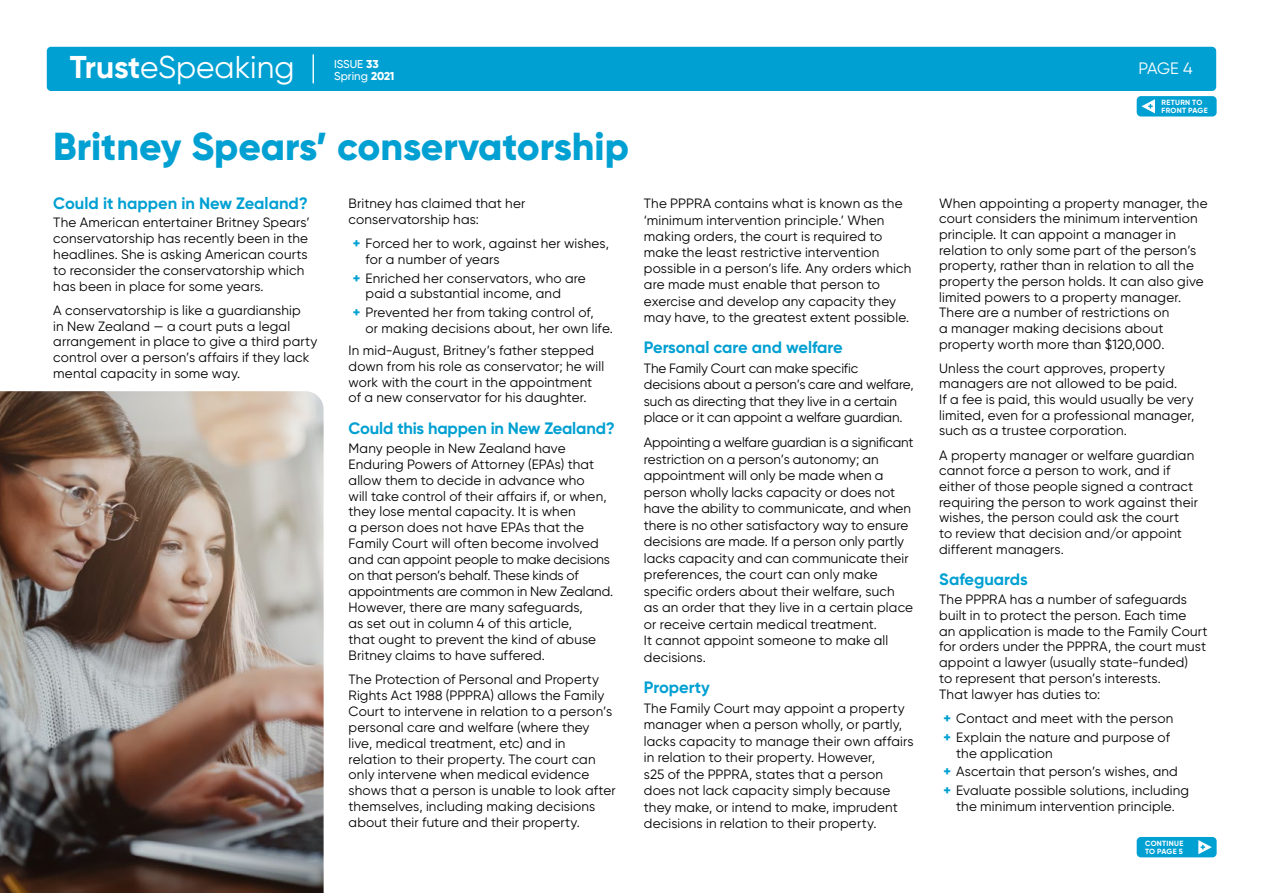
<style>
.page{position:relative;width:1263px;height:893px;background:#fff}
.page>*{position:absolute;margin:0;border:0;box-sizing:border-box;transform-origin:0 0}
.t1{font:800 39px "Gilroy";color:#00a0d2}
.t2{font:31.5px "Gilroy";color:#fff}
.t3{font:700 16.5px "Gilroy";letter-spacing:-.005em;color:#00a0d2}
.t4{font:16.5px "Gilroy";color:#fff}
.t5{font:13.5px/15.8px "Gilroy";letter-spacing:.01em;color:#000}
.t6{font:500 11.4px/12.5px "Gilroy";color:#fff}
.t7{font:700 7.5px/7.5px "Gilroy";letter-spacing:.035em;color:#fff}
.s1{font-weight:700}
.s2{font-weight:800}
.s3{font-weight:800;color:#00a0d2}
</style>
<div class="page">
<img style="left:0;top:391px;width:324px;height:502px">
<div style="left:47px;top:47px;width:1169px;height:44px;background:#00a0d2;border-radius:4px"></div>
<div style="left:1137px;top:96px;width:79px;height:21px;background:#00a0d2;border-radius:4px"></div>
<svg style="left:1141px;top:99px;width:14px;height:14px"></svg>
<svg style="left:313px;top:55px;width:1px;height:28px"></svg>
<div style="left:1137px;top:837px;width:79px;height:20px;background:#00a0d2;border-radius:4px"></div>
<svg style="left:1198px;top:840px;width:14px;height:14px"></svg>
<h2 class="t2" style="left:70px;top:48px;width:226px"><span class="s1">Trust</span>eSpeaking</h2>
<p class="t4" style="left:1138px;top:58px;width:56px">PAGE 4</p>
<p class="t7" style="left:1161px;top:99px;width:48px">RETURN TO<br>FRONT PAGE</p>
<p class="t6" style="left:334px;top:57px;width:62px">ISSUE <span class="s2">33<br></span>Spring <span class="s2">2021</span></p>
<h1 class="t1" style="left:53px;top:122px;width:577px">Britney Spears’ conservatorship</h1>
<p class="t3" style="left:53px;top:192px;width:256px">Could it happen in New Zealand?</p>
<p class="t5" style="left:53px;top:215px;width:258px">The American entertainer Britney Spears’ conservatorship has recently been in the headlines. She is asking American courts to reconsider the conservatorship which has been in place for some years.</p>
<p class="t5" style="left:53px;top:302px;width:266px">A conservatorship is like a guardianship<br>in New Zealand — a court puts a legal arrangement in place to give a third party control over a person’s affairs if they lack mental capacity in some way.</p>
<p class="t5" style="left:349px;top:195px;width:178px">Britney has claimed that her conservatorship has:</p>
<p class="t5" style="left:366px;top:235px;width:245px;text-indent:-13px"><span class="s3">+</span> Forced her to work, against her wishes, for a number of years</p>
<p class="t5" style="left:366px;top:270px;width:222px;text-indent:-13px"><span class="s3">+</span> Enriched her conservators, who are paid a substantial income, and</p>
<p class="t5" style="left:366px;top:305px;width:249px;text-indent:-13px"><span class="s3">+</span> Prevented her from taking control of,<br>or making decisions about, her own life.</p>
<p class="t5" style="left:349px;top:342px;width:257px">In mid-August, Britney’s father stepped down from his role as conservator; he will work with the court in the appointment of a new conservator for his daughter.</p>
<p class="t3" style="left:349px;top:418px;width:268px">Could this happen in New Zealand?</p>
<p class="t5" style="left:349px;top:440px;width:266px">Many people in New Zealand have Enduring Powers of Attorney (EPAs) that allow them to decide in advance who<br>will take control of their affairs if, or when, they lose mental capacity. It is when<br>a person does not have EPAs that the Family Court will often become involved and can appoint people to make decisions on that person’s behalf. These kinds of appointments are common in New Zealand.<br>However, there are many safeguards,<br>as set out in column 4 of this article,<br>that ought to prevent the kind of abuse Britney claims to have suffered.</p>
<p class="t5" style="left:349px;top:671px;width:269px">The Protection of Personal and Property Rights Act 1988 (PPPRA) allows the Family Court to intervene in relation to a person’s personal care and welfare (where they live, medical treatment, etc) and in relation to their property. The court can only intervene when medical evidence shows that a person is unable to look after themselves, including making decisions about their future and their property.</p>
<p class="t5" style="left:644px;top:195px;width:269px;line-height:16.2px">The PPPRA contains what is known as the ‘minimum intervention principle.’ When making orders, the court is required to make the least restrictive intervention possible in a person’s life. Any orders which are made must enable that person to exercise and develop any capacity they may have, to the greatest extent possible.</p>
<p class="t3" style="left:644px;top:337px;width:200px">Personal care and welfare</p>
<p class="t5" style="left:644px;top:360px;width:271px;line-height:16.5px">The Family Court can make specific decisions about a person’s care and welfare, such as directing that they live in a certain place or it can appoint a welfare guardian.</p>
<p class="t5" style="left:644px;top:434px;width:271px;line-height:16.5px">Appointing a welfare guardian is a significant restriction on a person’s autonomy; an appointment will only be made when a person wholly lacks capacity or does not have the ability to communicate, and when there is no other satisfactory way to ensure decisions are made. If a person only partly lacks capacity and can communicate their preferences, the court can only make specific orders about their welfare, such<br>as an order that they live in a certain place or receive certain medical treatment.<br>It cannot appoint someone to make all decisions.</p>
<p class="t3" style="left:644px;top:677px;width:67px">Property</p>
<p class="t5" style="left:644px;top:700px;width:271px;line-height:16.5px">The Family Court may appoint a property manager when a person wholly, or partly, lacks capacity to manage their own affairs in relation to their property. However,<br>s25 of the PPPRA, states that a person does not lack capacity simply because they make, or intend to make, imprudent decisions in relation to their property.</p>
<p class="t5" style="left:939px;top:195px;width:270px">When appointing a property manager, the court considers the minimum intervention principle. It can appoint a manager in relation to only some part of the person’s property, rather than in relation to all the property the person holds. It can also give limited powers to a property manager.<br>There are a number of restrictions on<br>a manager making decisions about property worth more than $120,000.</p>
<p class="t5" style="left:939px;top:360px;width:257px">Unless the court approves, property managers are not allowed to be paid.<br>If a fee is paid, this would usually be very limited, even for a professional manager, such as a trustee corporation.</p>
<p class="t5" style="left:939px;top:447px;width:260px">A property manager or welfare guardian cannot force a person to work, and if either of those people signed a contract requiring the person to work against their wishes, the person could ask the court<br>to review that decision and/or appoint different managers.</p>
<p class="t3" style="left:939px;top:569px;width:90px">Safeguards</p>
<p class="t5" style="left:939px;top:591px;width:270px">The PPPRA has a number of safeguards built in to protect the person. Each time<br>an application is made to the Family Court for orders under the PPPRA, the court must appoint a lawyer (usually state-funded)<br>to represent that person’s interests.<br>That lawyer has duties to:</p>
<p class="t5" style="left:943px;top:708px;width:231px;line-height:18.9px"><span class="s3">+</span> Contact and meet with the person <span class="s3">+</span> Explain the nature and purpose of</p>
<p class="t5" style="left:943px;top:743px;width:247px;line-height:18.9px;text-indent:13px">the application<br><span class="s3">+</span> Ascertain that person’s wishes, and<br><span class="s3">+</span> Evaluate possible solutions, including</p>
<p class="t5" style="left:956px;top:798px;width:220px">the minimum intervention principle.</p>
<p class="t7" style="left:1145px;top:840px;width:40px">CONTINUE<br>TO PAGE 5</p>
</div>
